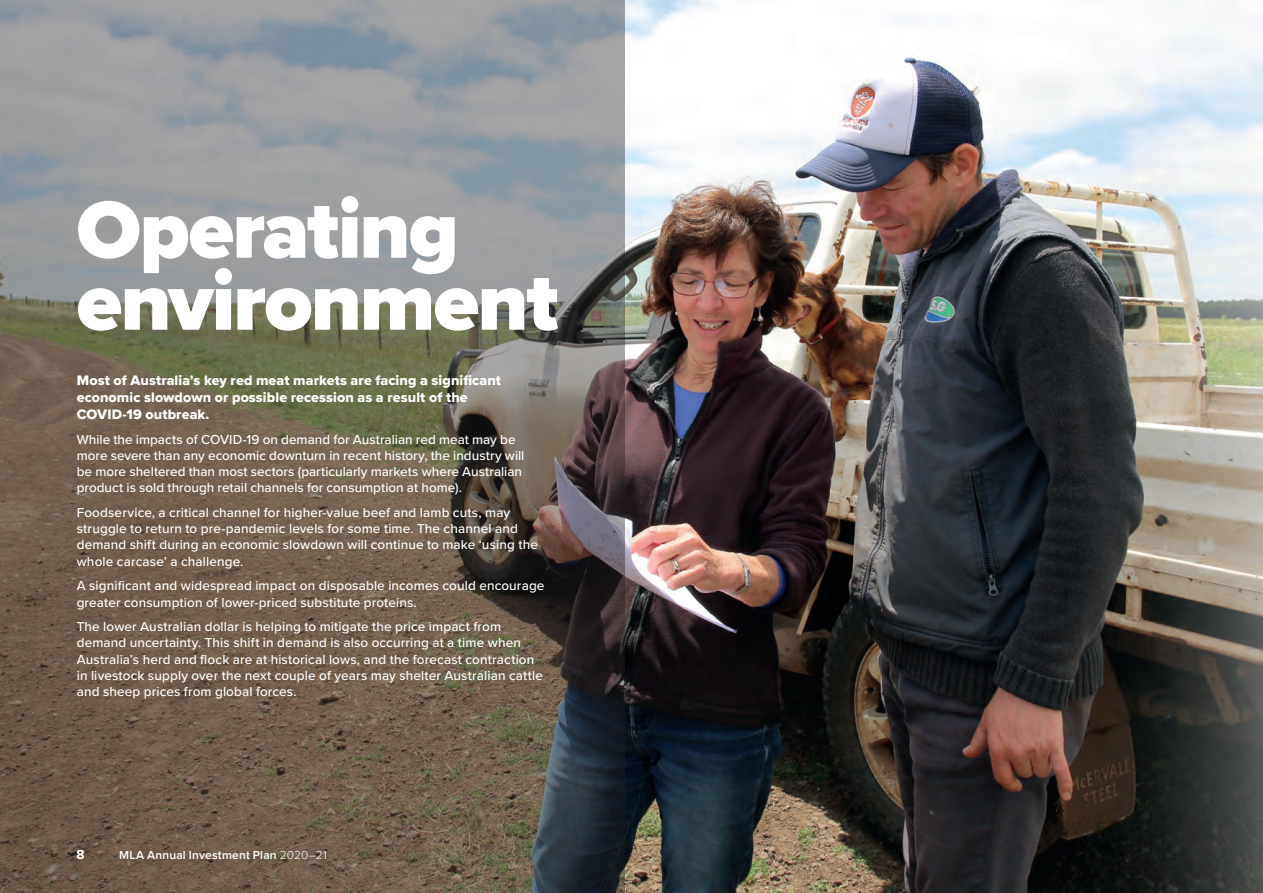
<style>
.page{position:relative;width:1263px;height:893px;background:#fff}
.page>*{position:absolute;margin:0;border:0;box-sizing:border-box;transform-origin:0 0}
._0__Main_Heading{font:900 84px/72px "Proxima Nova";letter-spacing:-.02em;color:#fff}
._1__Body_Text{font:14.25px/17.1px "Proxima Nova Extrabld";letter-spacing:.005em;color:#fff}
._1__Body_Text-2{font:500 13.5px/16.2px "Proxima Nova";letter-spacing:.01em;color:#fff}
.t1{font:700 13.5px "Proxima Nova";color:#fff}
.t2{font:600 12px "Proxima Nova";letter-spacing:.015em;color:#fff}
.s1{font-weight:300}
</style>
<div class="page">
<img style="left:625px;top:0;width:638px;height:893px">
<svg style="left:0;top:0;width:625px;height:893px;background:#797268"></svg>
<p class="_0__Main_Heading" style="left:77px;top:193px;width:483px">Operating environment</p>
<p class="_1__Body_Text" style="left:77px;top:372px;width:426px">Most of Australia’s key red meat markets are facing a significant economic slowdown or possible recession as a result of the<br>COVID‑19 outbreak.</p>
<p class="_1__Body_Text-2" style="left:77px;top:431px;width:449px">While the impacts of COVID‑19 on demand for Australian red meat may be more severe than any economic downturn in recent history, the industry will be more sheltered than most sectors (particularly markets where Australian product is sold through retail channels for consumption at home).</p>
<p class="_1__Body_Text-2" style="left:77px;top:505px;width:463px">Foodservice, a critical channel for higher‑value beef and lamb cuts, may struggle to return to pre‑pandemic levels for some time. The channel and demand shift during an economic slowdown will continue to make ‘using the whole carcase’ a challenge.</p>
<p class="_1__Body_Text-2" style="left:77px;top:578px;width:469px">A significant and widespread impact on disposable incomes could encourage greater consumption of lower‑priced substitute proteins.</p>
<p class="_1__Body_Text-2" style="left:77px;top:619px;width:468px">The lower Australian dollar is helping to mitigate the price impact from demand uncertainty. This shift in demand is also occurring at a time when Australia’s herd and flock are at historical lows, and the forecast contraction in livestock supply over the next couple of years may shelter Australian cattle and sheep prices from global forces.</p>
<p class="t1" style="left:77px;top:846px;width:10px">8</p>
<p class="t2" style="left:119px;top:848px;width:209px">MLA Annual Investment Plan <span class="s1">2020–21</span></p>
</div>
